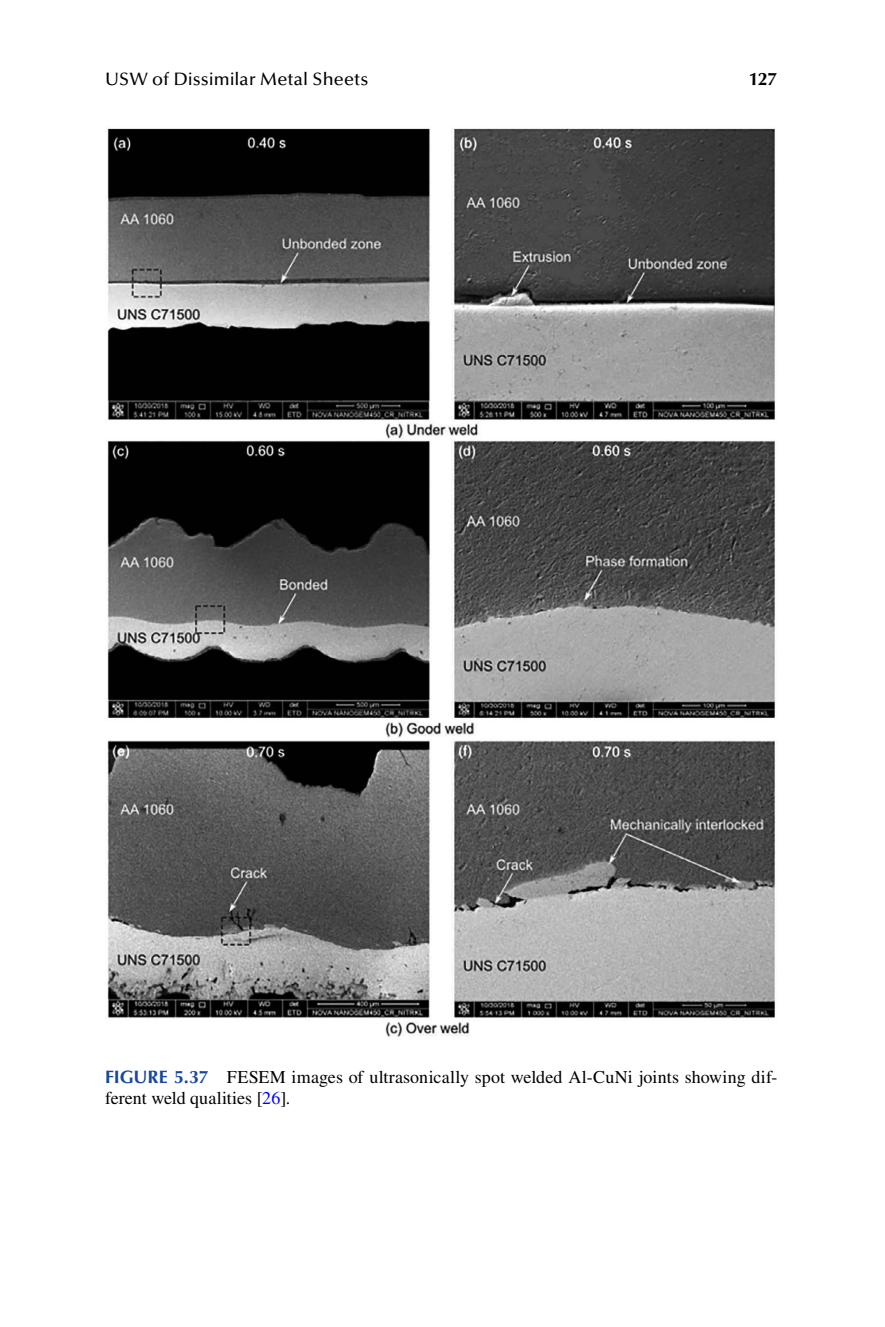
<style>
.page{position:relative;width:885px;height:1327px;background:#fff}
.page>*{position:absolute;margin:0;border:0;box-sizing:border-box;transform-origin:0 0}
.FC{font:18px/21.6px "Times LT Std";letter-spacing:.005em;color:#000}
.t1{font:500 18px "Optima LT Std";letter-spacing:.005em;color:#000}
.t2{font:700 18px "Optima LT Std";color:#000}
.s1{font-family:"Optima LT Std";font-weight:700;color:#17479e}
.s2{color:#00f}
</style>
<div class="page">
<img style="left:107px;top:128px;width:669px;height:909px">
<p class="t1" style="left:105px;top:69px;width:265px">USW of Dissimilar Metal Sheets</p>
<p class="t2" style="left:748px;top:69px;width:30px">127</p>
<p class="FC" style="left:105px;top:1065px;width:673px"><span class="s1">FIGURE 5.37</span> FESEM images of ultrasonically spot welded Al-CuNi joints showing dif&shy;ferent weld qualities [<span class="s2">26</span>].</p>
</div>
